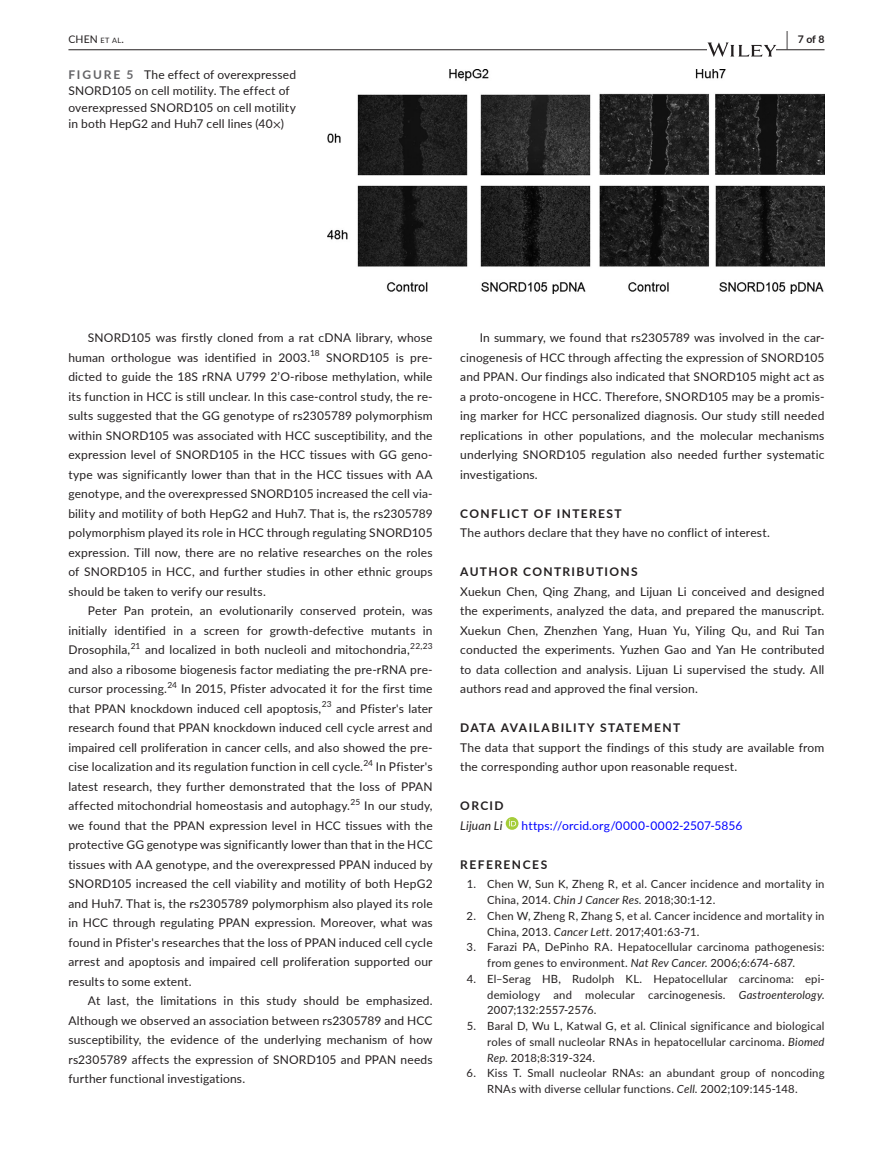
<style>
.page{position:relative;width:893px;height:1174px;background:#fff}
.page>*{position:absolute;margin:0;border:0;box-sizing:border-box;transform-origin:0 0}
.t1{font:12px/19.5px "Lato";letter-spacing:.015em;color:#231f20;text-align:justify}
.t2{font:700 12px "Lato";letter-spacing:.115em;color:#231f20}
.t3{font:12px "Lato";letter-spacing:.015em;color:#00f}
.t4{font:italic 12px "Lato";letter-spacing:.015em;color:#231f20}
.t5{font:11.25px/15.8px "Lato";letter-spacing:.015em;color:#231f20}
.t6{font:10.5px "Lato";color:#231f20}
.t7{font:700 10.5px "Lato";color:#231f20}
.t8{font:8.4px "Lato";color:#231f20}
.s1{font-size:7.35px}
.s2{font-size:19.5px}
.s3{font-weight:700;color:#636366}
.s4{font-family:"STIX"}
.s5{font-style:italic}
</style>
<div class="page">
<hr style="left:68px;top:49px;width:756px;height:1px;background:#231f20">
<svg style="left:707px;top:42px;width:69px;height:15px"></svg>
<svg style="left:506px;top:817px;width:12px;height:13px"></svg>
<svg style="left:509px;top:819px;width:7px;height:7px"></svg>
<img style="left:327px;top:69px;width:497px;height:225px">
<p class="t6" style="left:68px;top:31px;width:57px">CHEN <span class="s1">et al</span>.</p>
<p class="t7" style="left:786px;top:31px;width:40px"><span class="s2">|</span> 7 of 8</p>
<p class="t1" style="left:68px;top:66px;width:229px;line-height:16.5px;text-align:left"><span class="s3">FIGURE 5</span> The effect of overexpressed SNORD105 on cell motility. The effect of overexpressed SNORD105 on cell motility in both HepG2 and Huh7 cell lines (40<span class="s4">×</span>)</p>
<p class="t1" style="left:68px;top:327px;width:366px;text-indent:20px">SNORD105 was firstly cloned from a rat cDNA library, whose human orthologue was identified in 2003.</p>
<p class="t8" style="left:310px;top:347px;width:11px">18</p>
<p class="t1" style="left:68px;top:347px;width:366px;text-indent:258px">SNORD105 is pre&shy;dicted to guide the 18S rRNA U799 2’O-ribose methylation, while its function in HCC is still unclear. In this case-control study, the re&shy;sults suggested that the GG genotype of rs2305789 polymorphism within SNORD105 was associated with HCC susceptibility, and the expression level of SNORD105 in the HCC tissues with GG geno&shy;type was significantly lower than that in the HCC tissues with AA genotype, and the overexpressed SNORD105 increased the cell via&shy;bility and motility of both HepG2 and Huh7. That is, the rs2305789 polymorphism played its role in HCC through regulating SNORD105 expression. Till now, there are no relative researches on the roles of SNORD105 in HCC, and further studies in other ethnic groups should be taken to verify our results.</p>
<p class="t1" style="left:68px;top:600px;width:366px;text-indent:20px">Peter Pan protein, an evolutionarily conserved protein, was initially identified in a screen for growth-defective mutants in Drosophila,</p>
<p class="t8" style="left:131px;top:640px;width:11px">21</p>
<p class="t1" style="left:145px;top:639px;width:266px">and localized in both nucleoli and mitochondria,</p>
<p class="t8" style="left:410px;top:640px;width:24px">22,23</p>
<p class="t1" style="left:68px;top:659px;width:366px">and also a ribosome biogenesis factor mediating the pre-rRNA pre&shy;cursor processing.</p>
<p class="t8" style="left:167px;top:679px;width:11px">24</p>
<p class="t1" style="left:68px;top:678px;width:366px;text-indent:113px">In 2015, Pfister advocated it for the first time that PPAN knockdown induced cell apoptosis,</p>
<p class="t8" style="left:322px;top:698px;width:11px">23</p>
<p class="t1" style="left:68px;top:698px;width:366px;text-indent:268px">and Pfister's later research found that PPAN knockdown induced cell cycle arrest and impaired cell proliferation in cancer cells, and also showed the pre&shy;cise localization and its regulation function in cell cycle.</p>
<p class="t8" style="left:363px;top:757px;width:11px">24</p>
<p class="t1" style="left:68px;top:756px;width:366px;text-indent:307px">In Pfister's latest research, they further demonstrated that the loss of PPAN affected mitochondrial homeostasis and autophagy.<sup>25</sup> In our study, we found that the PPAN expression level in HCC tissues with the protective GG genotype was significantly lower than that in the HCC tissues with AA genotype, and the overexpressed PPAN induced by SNORD105 increased the cell viability and motility of both HepG2 and Huh7. That is, the rs2305789 polymorphism also played its role in HCC through regulating PPAN expression. Moreover, what was found in Pfister's researches that the loss of PPAN induced cell cycle arrest and apoptosis and impaired cell proliferation supported our results to some extent.</p>
<p class="t1" style="left:68px;top:990px;width:366px;text-indent:20px">At last, the limitations in this study should be emphasized.<br>Although we observed an association between rs2305789 and HCC susceptibility, the evidence of the underlying mechanism of how rs2305789 affects the expression of SNORD105 and PPAN needs further functional investigations.</p>
<p class="t1" style="left:460px;top:327px;width:366px;text-indent:20px">In summary, we found that rs2305789 was involved in the car&shy;cinogenesis of HCC through affecting the expression of SNORD105 and PPAN. Our findings also indicated that SNORD105 might act as a proto-oncogene in HCC. Therefore, SNORD105 may be a promis&shy;ing marker for HCC personalized diagnosis. Our study still needed replications in other populations, and the molecular mechanisms underlying SNORD105 regulation also needed further systematic investigations.</p>
<p class="t2" style="left:460px;top:504px;width:163px">CONFLICT OF INTEREST</p>
<p class="t1" style="left:460px;top:522px;width:311px">The authors declare that they have no conflict of interest.</p>
<p class="t2" style="left:460px;top:563px;width:179px">AUTHOR CONTRIBUTIONS</p>
<p class="t1" style="left:460px;top:581px;width:366px">Xuekun Chen, Qing Zhang, and Lijuan Li conceived and designed the experiments, analyzed the data, and prepared the manuscript.<br>Xuekun Chen, Zhenzhen Yang, Huan Yu, Yiling Qu, and Rui Tan conducted the experiments. Yuzhen Gao and Yan He contributed to data collection and analysis. Lijuan Li supervised the study. All authors read and approved the final version.</p>
<p class="t2" style="left:460px;top:719px;width:221px">DATA AVAILABILITY STATEMENT</p>
<p class="t1" style="left:460px;top:737px;width:366px">The data that support the findings of this study are available from the corresponding author upon reasonable request.</p>
<p class="t2" style="left:460px;top:797px;width:45px">ORCID</p>
<p class="t4" style="left:460px;top:817px;width:44px">Lijuan Li</p>
<p class="t3" style="left:522px;top:817px;width:222px">https://orcid.org/0000-0002-2507-5856</p>
<p class="t2" style="left:460px;top:855px;width:88px">REFERENCES</p>
<p class="t5" style="left:487px;top:876px;width:339px;text-indent:-20px">1. Chen W, Sun K, Zheng R, et al. Cancer incidence and mortality in<br>China, 2014. <span class="s5">Chin J Cancer Res</span>. 2018;30:1-12.</p>
<p class="t5" style="left:487px;top:907px;width:339px;text-indent:-21px">2. Chen W, Zheng R, Zhang S, et al. Cancer incidence and mortality in<br>China, 2013. <span class="s5">Cancer Lett</span>. 2017;401:63-71.</p>
<p class="t5" style="left:487px;top:939px;width:339px;text-indent:-21px">3. Farazi PA, DePinho RA. Hepatocellular carcinoma pathogenesis: from genes to environment. <span class="s5">Nat Rev Cancer</span>. 2006;6:674-687.</p>
<p class="t5" style="left:487px;top:970px;width:339px;text-align:justify;text-indent:-20px">4. El–Serag HB, Rudolph KL. Hepatocellular carcinoma: epi&shy;demiology and molecular carcinogenesis. <span class="s5">Gastroenterology</span>.<br>2007;132:2557-2576.</p>
<p class="t5" style="left:487px;top:1017px;width:339px;text-align:justify;text-indent:-20px">5. Baral D, Wu L, Katwal G, et al. Clinical significance and biological roles of small nucleolar RNAs in hepatocellular carcinoma. <span class="s5">Biomed Rep</span>. 2018;8:319-324.</p>
<p class="t5" style="left:467px;top:1065px;width:359px;text-align:center">6. Kiss T. Small nucleolar RNAs: an abundant group of noncoding<br>RNAs with diverse cellular functions. <span class="s5">Cell</span>. 2002;109:145-148.</p>
</div>
